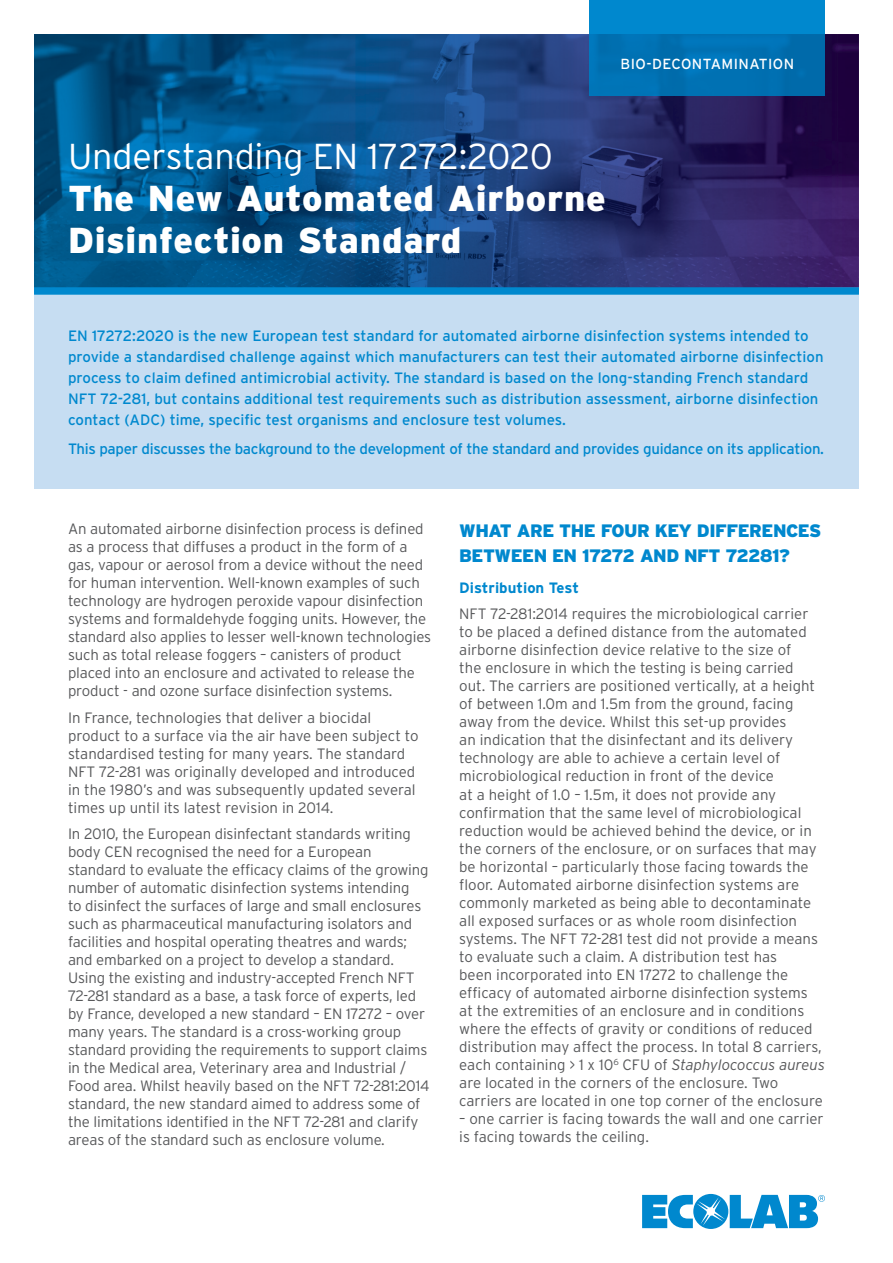
<style>
.page{position:relative;width:893px;height:1263px;background:#fff}
.page>*{position:absolute;margin:0;border:0;box-sizing:border-box;transform-origin:0 0}
.t1{font:900 36px/42px "Interstate";letter-spacing:.02em;color:#fff}
.t2{font:300 36px "Interstate";letter-spacing:-.01em;color:#fff}
.t3{font:900 18px/25.5px "Interstate";letter-spacing:-.03em;color:#0088ce}
.t4{font:300 15px/18px "Interstate";letter-spacing:-.01em;color:#57585a}
.t5{font:15px/21px "Interstate";color:#0088ce}
.t6{font:15px "Interstate";letter-spacing:-.02em;color:#0088ce}
.t7{font:700 15px "Interstate";color:#0088ce}
.t8{font:14.55px "Interstate";letter-spacing:.03em;color:#fff}
.s1{font-style:italic}
</style>
<div class="page">
<img style="left:34px;top:34px;width:412px;height:253px">
<img style="left:446px;top:34px;width:155px;height:202px">
<img style="left:808px;top:34px;width:51px;height:253px">
<img style="left:601px;top:96px;width:207px;height:140px">
<img style="left:446px;top:236px;width:362px;height:51px">
<svg style="left:642px;top:1194px;width:183px;height:35px"></svg>
<div style="left:590px;top:0;width:235px;height:34px;background:#0088ce"></div>
<img style="left:590px;top:34px;width:235px;height:62px">
<div style="left:34px;top:295px;width:825px;height:193px;background:#c6ddf2"></div>
<div style="left:34px;top:287px;width:825px;height:8px;background:#0088ce"></div>
<p class="t8" style="left:621px;top:56px;width:175px">BIO-DECONTAMINATION</p>
<h1 class="t2" style="left:68px;top:136px;width:486px">Understanding EN 17272:2020</h1>
<h1 class="t1" style="left:68px;top:177px;width:539px">The New Automated Airborne<br>Disinfection Standard</h1>
<p class="t5" style="left:68px;top:325px;width:757px">EN 17272:2020 is the new European test standard for automated airborne disinfection systems intended to provide a standardised challenge against which manufacturers can test their automated airborne disinfection process to claim defined antimicrobial activity. The standard is based on the long-standing French standard NFT 72-281, but contains additional test requirements such as distribution assessment, airborne disinfection contact (ADC) time, specific test organisms and enclosure test volumes.</p>
<p class="t6" style="left:68px;top:441px;width:758px">This paper discusses the background to the development of the standard and provides guidance on its application.</p>
<p class="t4" style="left:68px;top:520px;width:365px">An automated airborne disinfection process is defined as a process that diffuses a product in the form of a gas, vapour or aerosol from a device without the need for human intervention. Well-known examples of such technology are hydrogen peroxide vapour disinfection systems and formaldehyde fogging units. However, the standard also applies to lesser well-known technologies such as total release foggers – canisters of product placed into an enclosure and activated to release the product - and ozone surface disinfection systems.</p>
<p class="t4" style="left:68px;top:708px;width:352px">In France, technologies that deliver a biocidal product to a surface via the air have been subject to standardised testing for many years. The standard NFT 72-281 was originally developed and introduced in the 1980’s and was subsequently updated several times up until its latest revision in 2014.</p>
<p class="t4" style="left:68px;top:825px;width:363px">In 2010, the European disinfectant standards writing body CEN recognised the need for a European standard to evaluate the efficacy claims of the growing number of automatic disinfection systems intending<br>to disinfect the surfaces of large and small enclosures such as pharmaceutical manufacturing isolators and facilities and hospital operating theatres and wards; and embarked on a project to develop a standard.<br>Using the existing and industry-accepted French NFT 72-281 standard as a base, a task force of experts, led by France, developed a new standard – EN 17272 – over many years. The standard is a cross-working group standard providing the requirements to support claims in the Medical area, Veterinary area and Industrial / Food area. Whilst heavily based on the NFT 72-281:2014 standard, the new standard aimed to address some of the limitations identified in the NFT 72-281 and clarify areas of the standard such as enclosure volume.</p>
<p class="t3" style="left:459px;top:517px;width:364px">WHAT ARE THE FOUR KEY DIFFERENCES<br>BETWEEN EN 17272 AND NFT 72281?</p>
<p class="t7" style="left:459px;top:579px;width:121px">Distribution Test</p>
<p class="t4" style="left:459px;top:605px;width:367px">NFT 72-281:2014 requires the microbiological carrier to be placed a defined distance from the automated airborne disinfection device relative to the size of<br>the enclosure in which the testing is being carried<br>out. The carriers are positioned vertically, at a height of between 1.0m and 1.5m from the ground, facing away from the device. Whilst this set-up provides<br>an indication that the disinfectant and its delivery technology are able to achieve a certain level of microbiological reduction in front of the device<br>at a height of 1.0 – 1.5m, it does not provide any confirmation that the same level of microbiological reduction would be achieved behind the device, or in the corners of the enclosure, or on surfaces that may be horizontal – particularly those facing towards the floor. Automated airborne disinfection systems are commonly marketed as being able to decontaminate all exposed surfaces or as whole room disinfection systems. The NFT 72-281 test did not provide a means to evaluate such a claim. A distribution test has<br>been incorporated into EN 17272 to challenge the efficacy of automated airborne disinfection systems at the extremities of an enclosure and in conditions where the effects of gravity or conditions of reduced distribution may affect the process. In total 8 carriers, each containing &gt; 1 x 10<sup>6</sup> CFU of <span class="s1">Staphylococcus aureus </span>are located in the corners of the enclosure. Two carriers are located in one top corner of the enclosure</p>
<p class="t4" style="left:459px;top:1109px;width:366px">– one carrier is facing towards the wall and one carrier is facing towards the ceiling.</p>
</div>
